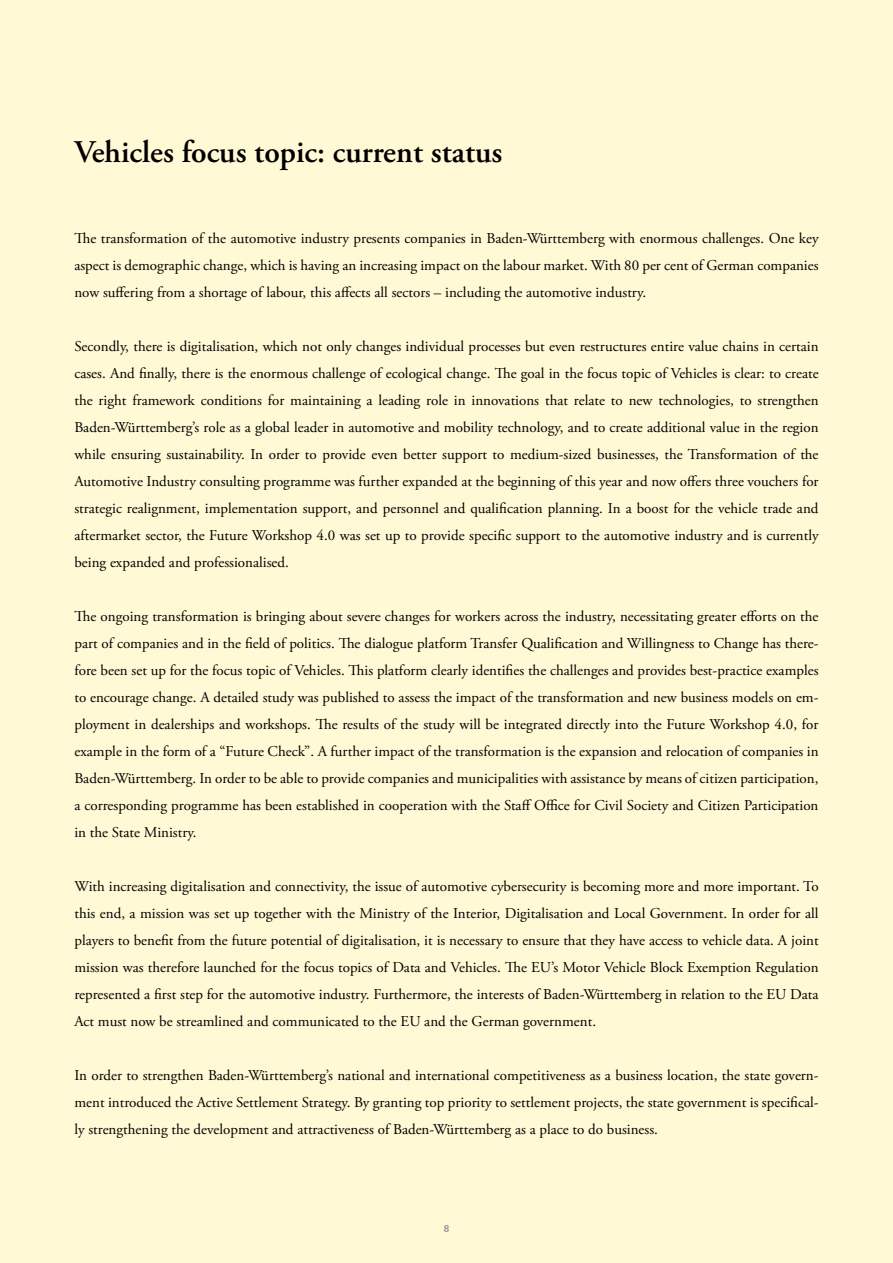
<style>
.page{position:relative;width:893px;height:1263px;background:#fff9d5}
.page>*{position:absolute;margin:0;border:0;box-sizing:border-box;transform-origin:0 0}
.Headline_Head-2{font:600 31.5px "Adobe Garamond Pro";color:#000}
.Text_Fließtext{font:15px/27px "Adobe Garamond Pro";color:#000;text-align:justify}
.t1{font:700 9.9px "Univers LT Pro 65";color:#9d9d9c}
</style>
<div class="page">
<h2 class="Headline_Head-2" style="left:74px;top:134px;width:430px">Vehicles focus topic: current status</h2>
<p class="Text_Fließtext" style="left:74px;top:225px;width:746px">The transformation of the automotive industry presents companies in Baden-Württemberg with enormous challenges. One key aspect is demographic change, which is having an increasing impact on the labour market. With 80 per cent of German companies now suffering from a shortage of labour, this affects all sectors – including the automotive industry.</p>
<p class="Text_Fließtext" style="left:74px;top:333px;width:746px">Secondly, there is digitalisation, which not only changes individual processes but even restructures entire value chains in certain cases. And finally, there is the enormous challenge of ecological change. The goal in the focus topic of Vehicles is clear: to create the right framework conditions for maintaining a leading role in innovations that relate to new technologies, to strengthen Baden-Württemberg’s role as a global leader in automotive and mobility technology, and to create additional value in the region while ensuring sustainability. In order to provide even better support to medium-sized businesses, the Transformation of the Automotive Industry consulting programme was further expanded at the beginning of this year and now offers three vouchers for strategic realignment, implementation support, and personnel and qualification planning. In a boost for the vehicle trade and aftermarket sector, the Future Workshop 4.0 was set up to provide specific support to the automotive industry and is currently being expanded and professionalised.</p>
<p class="Text_Fließtext" style="left:74px;top:603px;width:746px">The ongoing transformation is bringing about severe changes for workers across the industry, necessitating greater efforts on the part of companies and in the field of politics. The dialogue platform Transfer Qualification and Willingness to Change has there&shy;fore been set up for the focus topic of Vehicles. This platform clearly identifies the challenges and provides best-practice examples to encourage change. A detailed study was published to assess the impact of the transformation and new business models on em&shy;ployment in dealerships and workshops. The results of the study will be integrated directly into the Future Workshop 4.0, for example in the form of a “Future Check”. A further impact of the transformation is the expansion and relocation of companies in Baden-Württemberg. In order to be able to provide companies and municipalities with assistance by means of citizen participation, a corresponding programme has been established in cooperation with the Staff Office for Civil Society and Citizen Participation in the State Ministry.</p>
<p class="Text_Fließtext" style="left:74px;top:873px;width:746px">With increasing digitalisation and connectivity, the issue of automotive cybersecurity is becoming more and more important. To this end, a mission was set up together with the Ministry of the Interior, Digitalisation and Local Government. In order for all players to benefit from the future potential of digitalisation, it is necessary to ensure that they have access to vehicle data. A joint mission was therefore launched for the focus topics of Data and Vehicles. The EU’s Motor Vehicle Block Exemption Regulation represented a first step for the automotive industry. Furthermore, the interests of Baden-Württemberg in relation to the EU Data Act must now be streamlined and communicated to the EU and the German government.</p>
<p class="Text_Fließtext" style="left:74px;top:1062px;width:746px">In order to strengthen Baden-Württemberg’s national and international competitiveness as a business location, the state govern&shy;ment introduced the Active Settlement Strategy. By granting top priority to settlement projects, the state government is specifical&shy;ly strengthening the development and attractiveness of Baden-Württemberg as a place to do business.</p>
<p class="t1" style="left:444px;top:1221px;width:7px">8</p>
</div>
